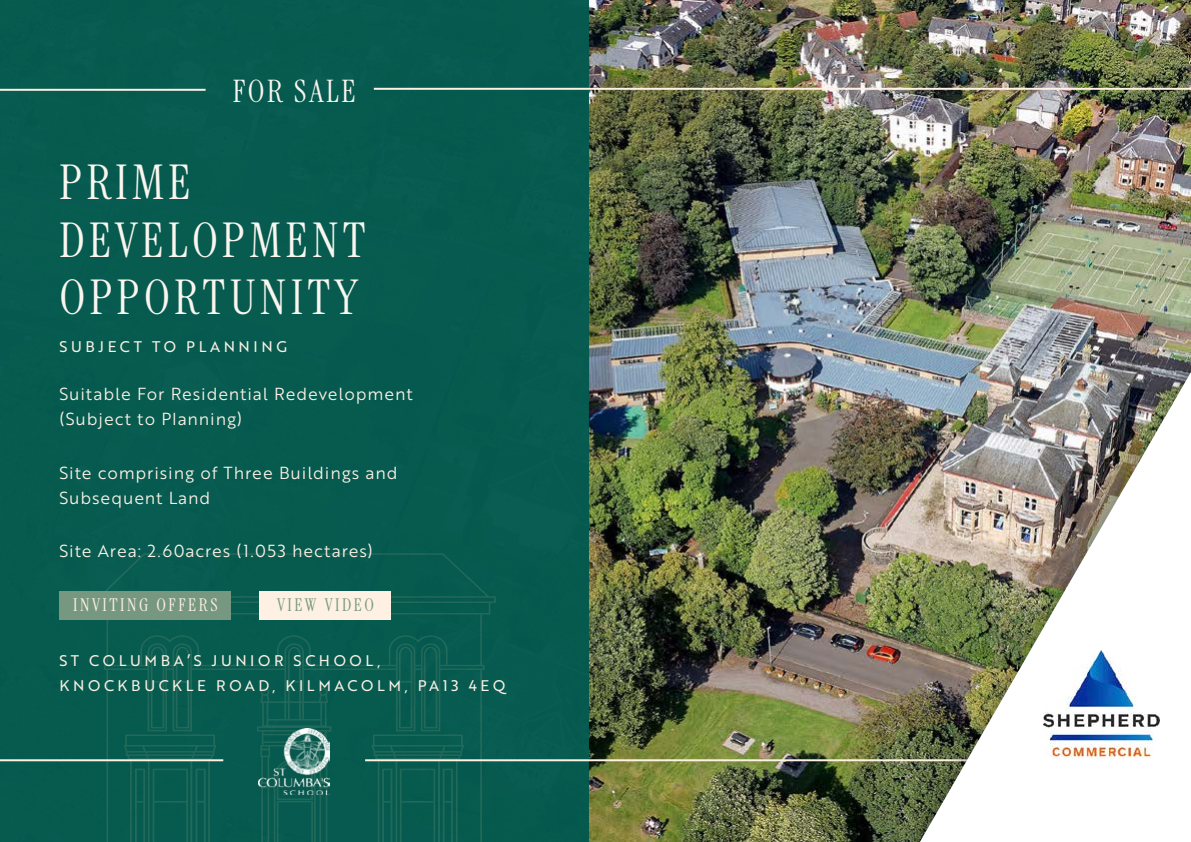
<style>
.page{position:relative;width:1191px;height:842px;background:#fff}
.page>*{position:absolute;margin:0;border:0;box-sizing:border-box;transform-origin:0 0}
.t1{font:48px/57.6px "Instrument Serif";letter-spacing:.1em;color:#f9f5ef}
.t2{font:31px "Instrument Serif";letter-spacing:.085em;color:#f9f5ef}
.t3{font:17.6px "Instrument Serif";letter-spacing:.15em;color:#fef1e4}
.t4{font:17.6px "Instrument Serif";letter-spacing:.145em;color:#779880}
.t5{font:17px/25px "Brother 1816 Book";letter-spacing:.05em;color:#fbf1e5}
.t6{font:15px/25px "Brother 1816 Regular";letter-spacing:.24em;color:#fbf1e5}
</style>
<div class="page">
<img style="left:588px;top:0;width:603px;height:842px">
<div style="left:0;top:0;width:588px;height:842px;background:#045a4f"></div>
<svg style="left:93px;top:553px;width:403px;height:289px"></svg>
<svg style="left:277px;top:794px;width:36px;height:48px"></svg>
<svg style="left:151px;top:647px;width:13px;height:81px"></svg>
<svg style="left:176px;top:647px;width:13px;height:81px"></svg>
<svg style="left:399px;top:647px;width:13px;height:81px"></svg>
<svg style="left:424px;top:647px;width:13px;height:81px"></svg>
<svg style="left:153px;top:769px;width:35px;height:73px"></svg>
<svg style="left:195px;top:769px;width:11px;height:73px"></svg>
<svg style="left:135px;top:769px;width:10px;height:73px"></svg>
<svg style="left:400px;top:769px;width:35px;height:73px"></svg>
<svg style="left:443px;top:769px;width:10px;height:73px"></svg>
<svg style="left:382px;top:769px;width:10px;height:73px"></svg>
<hr style="left:365px;top:759px;width:826px;height:2px;background:#fef1e4">
<hr style="left:0;top:759px;width:223px;height:2px;background:#fef1e4">
<hr style="left:374px;top:88px;width:817px;height:2px;background:#fef1e4">
<hr style="left:0;top:89px;width:206px;height:2px;background:#fef1e4">
<img style="left:259px;top:728px;width:71px;height:66px">
<div style="left:59px;top:591px;width:172px;height:28px;background:#779880"></div>
<div style="left:259px;top:591px;width:131px;height:28px;background:#fef1e4"></div>
<div style="left:884px;top:349px;width:307px;height:493px;background:#000;opacity:.22"></div>
<img style="left:920px;top:372px;width:271px;height:470px">
<img style="left:1042px;top:649px;width:118px;height:110px">
<h2 class="t2" style="left:233px;top:71px;width:124px">FOR SALE</h2>
<h1 class="t1" style="left:59px;top:154px;width:307px">PRIME<br>DEVELOPMENT<br>OPPORTUNITY</h1>
<p class="t6" style="left:59px;top:334px;width:229px">SUBJECT TO PLANNING</p>
<p class="t5" style="left:59px;top:381px;width:354px">Suitable For Residential Redevelopment (Subject to Planning)</p>
<p class="t5" style="left:59px;top:459px;width:339px">Site comprising of Three Buildings and<br>Subsequent Land</p>
<p class="t5" style="left:59px;top:538px;width:315px">Site Area: 2.60acres (1.053 hectares)</p>
<p class="t3" style="left:73px;top:593px;width:146px">INVITING OFFERS</p>
<p class="t4" style="left:277px;top:593px;width:98px">VIEW VIDEO</p>
<p class="t6" style="left:59px;top:647px;width:447px">ST COLUMBA’S JUNIOR SCHOOL,<br>KNOCKBUCKLE ROAD, KILMACOLM, PA13 4EQ</p>
</div>
